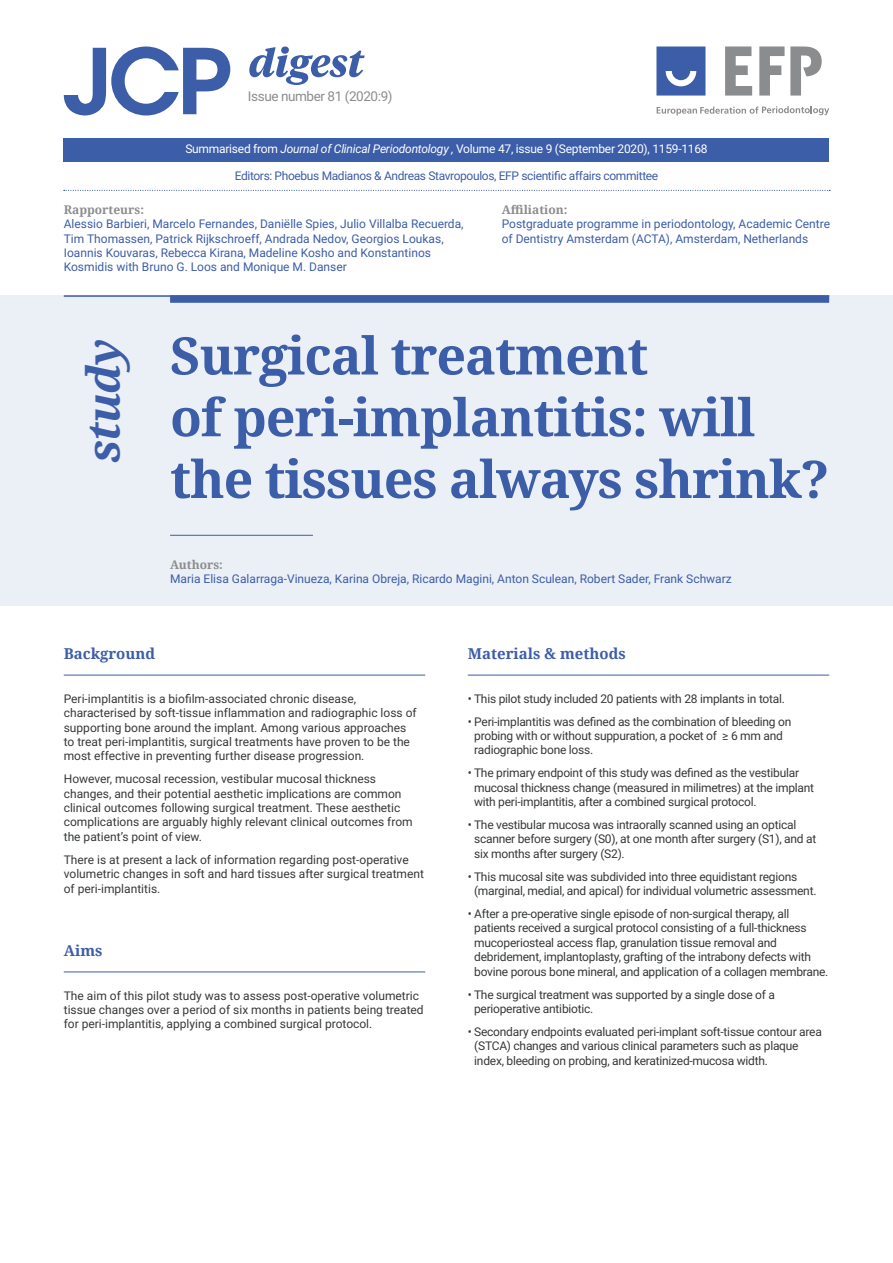
<style>
.page{position:relative;width:893px;height:1263px;background:#fff}
.page>*{position:absolute;margin:0;border:0;box-sizing:border-box;transform-origin:0 0}
.t1{font:700 51.9px/61.8px "Noto Serif";letter-spacing:-.02em;color:#3c5da8}
.t2{font:italic 700 45px "Noto Serif";letter-spacing:-.02em;color:#3c5da8}
.t3{font:700 15px "Noto Serif";color:#3c5da8}
.t4{font:13.5px "Roboto";letter-spacing:-.03em;color:#8b8c8d}
.t5{font:12px/14.4px "Roboto";letter-spacing:-.02em;color:#363838}
.t6{font:12px/14.4px "Roboto";color:#363838}
.t7{font:12px/14.4px "Roboto";color:#3c5da8}
.t8{font:12px "Roboto";letter-spacing:-.02em;color:#fff}
.t9{font:12px "Roboto";letter-spacing:-.03em;color:#3c5da8}
.t10{font:700 12px "Noto Serif";color:#8b8c8d}
.s1{font-style:italic}
</style>
<div class="page">
<div style="left:64px;top:139px;width:765px;height:23px;background:#3c5da8"></div>
<svg style="left:656px;top:47px;width:49px;height:49px;background:#5270b2"></svg>
<svg style="left:657px;top:106px;width:172px;height:9px"></svg>
<svg style="left:725px;top:47px;width:27px;height:49px"></svg>
<svg style="left:759px;top:47px;width:25px;height:49px"></svg>
<svg style="left:790px;top:47px;width:32px;height:49px"></svg>
<svg style="left:64px;top:47px;width:166px;height:68px"></svg>
<svg style="left:249px;top:47px;width:116px;height:38px"></svg>
<svg style="left:64px;top:190px;width:766px;height:1px"></svg>
<hr style="left:64px;top:675px;width:361px;height:1px;background:#3c5da8">
<hr style="left:64px;top:972px;width:361px;height:1px;background:#3c5da8">
<hr style="left:468px;top:675px;width:361px;height:1px;background:#3c5da8">
<div style="left:0;top:295px;width:893px;height:311px;background:#ebeff6"></div>
<hr style="left:64px;top:295px;width:765px;height:2px;background:#3c5da8">
<div style="left:170px;top:295px;width:659px;height:8px;background:#3c5da8"></div>
<hr style="left:170px;top:535px;width:143px;height:1px;background:#3c5da8">
<p class="t4" style="left:248px;top:87px;width:146px">Issue number 81 (2020:9)</p>
<p class="t8" style="left:185px;top:141px;width:524px">Summarised from <span class="s1">Journal of Clinical Periodontology ,</span> Volume 47, issue 9 (September 2020), 1159-1168</p>
<p class="t9" style="left:235px;top:167px;width:425px">Editors: Phoebus Madianos &amp; Andreas Stavropoulos, EFP scientific affairs committee</p>
<p class="t10" style="left:64px;top:201px;width:82px">Rapporteurs:</p>
<p class="t7" style="left:64px;top:216px;width:401px">Alessio Barbieri, Marcelo Fernandes, Daniëlle Spies, Julio Villalba Recuerda, Tim Thomassen, Patrick Rijkschroeff, Andrada Nedov, Georgios Loukas, Ioannis Kouvaras, Rebecca Kirana, Madeline Kosho and Konstantinos Kosmidis with Bruno G. Loos and Monique M. Danser</p>
<p class="t10" style="left:502px;top:201px;width:67px">Affiliation:</p>
<p class="t7" style="left:502px;top:216px;width:330px">Postgraduate programme in periodontology, Academic Centre of Dentistry Amsterdam (ACTA), Amsterdam, Netherlands</p>
<p class="t2" style="left:72px;top:463px;width:134px;rotate:-90deg">study</p>
<p class="t1" style="left:170px;top:323px;width:661px">Surgical treatment<br>of peri-implantitis: will the tissues always shrink?</p>
<p class="t10" style="left:170px;top:556px;width:54px">Authors:</p>
<p class="t7" style="left:170px;top:571px;width:563px">Maria Elisa Galarraga-Vinueza, Karina Obreja, Ricardo Magini, Anton Sculean, Robert Sader, Frank Schwarz</p>
<p class="t3" style="left:64px;top:643px;width:93px">Background</p>
<p class="t6" style="left:64px;top:691px;width:354px">Peri-implantitis is a biofilm-associated chronic disease, characterised by soft-tissue inflammation and radiographic loss of supporting bone around the implant. Among various approaches to treat peri-implantitis, surgical treatments have proven to be the most effective in preventing further disease progression.</p>
<p class="t6" style="left:64px;top:771px;width:350px">However, mucosal recession, vestibular mucosal thickness changes, and their potential aesthetic implications are common clinical outcomes following surgical treatment. These aesthetic complications are arguably highly relevant clinical outcomes from the patient’s point of view.</p>
<p class="t6" style="left:64px;top:852px;width:362px">There is at present a lack of information regarding post-operative volumetric changes in soft and hard tissues after surgical treatment of peri-implantitis.</p>
<p class="t3" style="left:64px;top:940px;width:40px">Aims</p>
<p class="t6" style="left:64px;top:988px;width:361px">The aim of this pilot study was to assess post-operative volumetric tissue changes over a period of six months in patients being treated for peri-implantitis, applying a combined surgical protocol.</p>
<p class="t3" style="left:468px;top:643px;width:160px">Materials &amp; methods</p>
<p class="t5" style="left:468px;top:691px;width:319px">• This pilot study included 20 patients with 28 implants in total.</p>
<p class="t5" style="left:474px;top:714px;width:319px;text-indent:-7px">• Peri-implantitis was defined as the combination of bleeding on probing with or without suppuration, a pocket of ≥ 6 mm and radiographic bone loss.</p>
<p class="t5" style="left:474px;top:765px;width:342px;text-indent:-6px">• The primary endpoint of this study was defined as the vestibular mucosal thickness change (measured in milimetres) at the implant with peri-implantitis, after a combined surgical protocol.</p>
<p class="t5" style="left:474px;top:817px;width:344px;text-indent:-6px">• The vestibular mucosa was intraorally scanned using an optical scanner before surgery (S0), at one month after surgery (S1), and at six months after surgery (S2).</p>
<p class="t5" style="left:474px;top:869px;width:344px;text-indent:-6px">• This mucosal site was subdivided into three equidistant regions (marginal, medial, and apical) for individual volumetric assessment.</p>
<p class="t5" style="left:474px;top:906px;width:356px;text-indent:-7px">• After a pre-operative single episode of non-surgical therapy, all patients received a surgical protocol consisting of a full-thickness mucoperiosteal access flap, granulation tissue removal and debridement, implantoplasty, grafting of the intrabony defects with bovine porous bone mineral, and application of a collagen membrane.</p>
<p class="t5" style="left:474px;top:987px;width:302px;text-indent:-6px">• The surgical treatment was supported by a single dose of a perioperative antibiotic.</p>
<p class="t5" style="left:474px;top:1024px;width:349px;text-indent:-7px">• Secondary endpoints evaluated peri-implant soft-tissue contour area (STCA) changes and various clinical parameters such as plaque index, bleeding on probing, and keratinized-mucosa width.</p>
</div>
